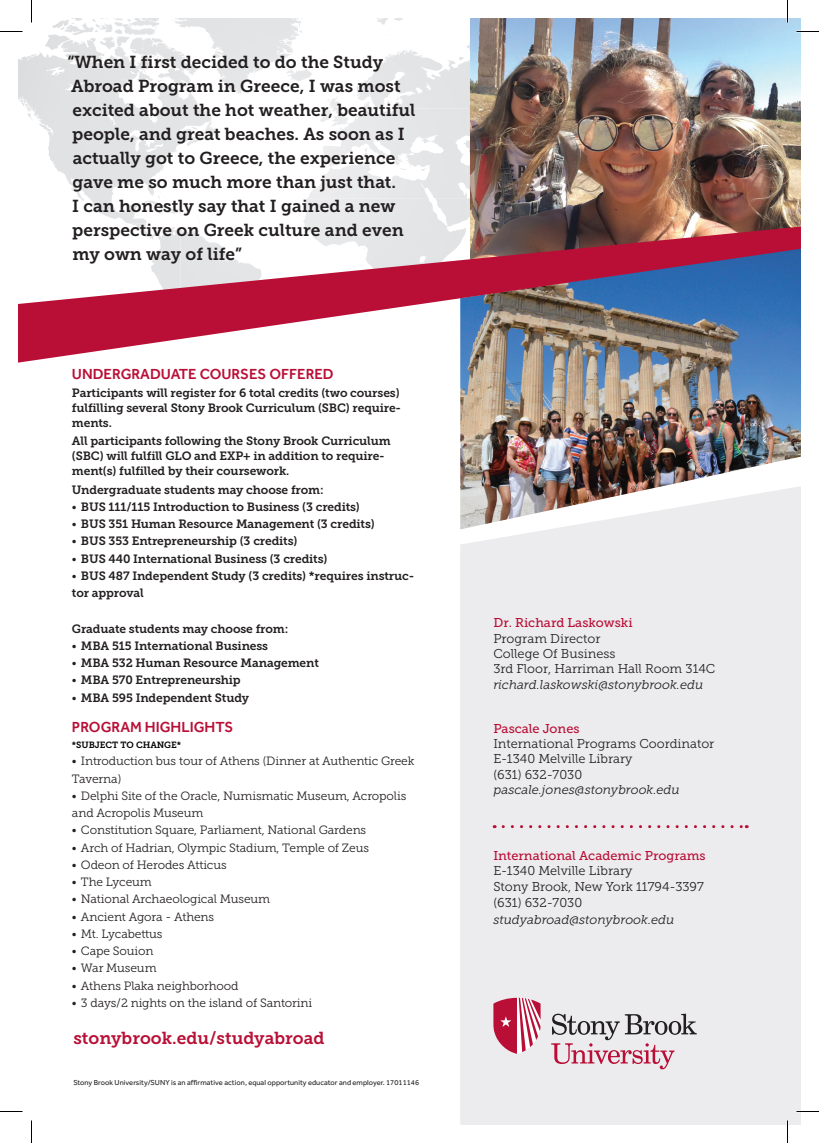
<style>
.page{position:relative;width:819px;height:1143px;background:#fff}
.page>*{position:absolute;margin:0;border:0;box-sizing:border-box;transform-origin:0 0}
.t1{font:17.25px/24px "Museo Slab 700";color:#231f20}
.t2{font:17.25px "Museo Slab 700";color:#b90f36}
.t3{font:500 15px "Effra";color:#b90f36}
.t4{font:12.75px/15.3px "Museo Slab 300";color:#231f20}
.t5{font:italic 12.75px "Museo Slab 300";color:#231f20}
.t6{font:12.75px "Museo Slab 500";color:#b90f36}
.t7{font:12px/15px "Museo Slab 700";letter-spacing:-.01em;color:#231f20}
.t8{font:12px/17.2px "Museo Slab 300";letter-spacing:-.01em;color:#231f20}
.t9{font:9px "Museo Slab 700";letter-spacing:-.01em;color:#000}
.t10{font:7.5px "Effra";letter-spacing:.005em;color:#231f20}
.s1{font-family:"Museo Slab 300"}
</style>
<div class="page">
<img style="left:460px;top:363px;width:341px;height:123px">
<div style="left:460px;top:486px;width:341px;height:639px;background:#ececee"></div>
<svg style="left:53px;top:162px;width:417px;height:65px"></svg>
<svg style="left:130px;top:224px;width:20px;height:3px"></svg>
<svg style="left:81px;top:195px;width:389px;height:4px"></svg>
<img style="left:470px;top:162px;width:331px;height:65px">
<svg style="left:503px;top:825px;width:244px;height:3px"></svg>
<svg style="left:493px;top:998px;width:48px;height:56px"></svg>
<svg style="left:551px;top:1014px;width:146px;height:55px"></svg>
<svg style="left:18px;top:227px;width:783px;height:136px"></svg>
<svg style="left:0;top:1111px;width:22px;height:1px"></svg>
<svg style="left:796px;top:1111px;width:23px;height:1px"></svg>
<svg style="left:31px;top:1120px;width:1px;height:23px"></svg>
<img style="left:0;top:0;width:819px;height:162px">
<svg style="left:787px;top:1120px;width:1px;height:23px"></svg>
<p class="t1" style="left:67px;top:50px;width:350px">“When I first decided to do the Study Abroad Program in Greece, I was most excited about the hot weather, beautiful people, and great beaches. As soon as I actually got to Greece, the experience gave me so much more than just that.<br>I can honestly say that I gained a new perspective on Greek culture and even my own way of life”</p>
<p class="t3" style="left:72px;top:365px;width:263px">UNDERGRADUATE COURSES OFFERED</p>
<p class="t7" style="left:72px;top:386px;width:331px">Participants will register for 6 total credits (two courses) fulfilling several Stony Brook Curriculum (SBC) require&shy;ments.</p>
<p class="t7" style="left:72px;top:434px;width:320px">All participants following the Stony Brook Curriculum (SBC) will fulfill GLO and EXP+ in addition to require&shy;ment(s) fulfilled by their coursework.</p>
<p class="t7" style="left:72px;top:482px;width:253px">Undergraduate students may choose from:</p>
<p class="t7" style="left:72px;top:499px;width:289px"><span class="s1">•</span> BUS 111/115 Introduction to Business (3 credits)</p>
<p class="t7" style="left:72px;top:517px;width:304px"><span class="s1">•</span> BUS 351 Human Resource Management (3 credits)</p>
<p class="t7" style="left:72px;top:534px;width:227px"><span class="s1">•</span> BUS 353 Entrepreneurship (3 credits)</p>
<p class="t7" style="left:72px;top:551px;width:257px"><span class="s1">•</span> BUS 440 International Business (3 credits)</p>
<p class="t7" style="left:72px;top:567px;width:344px;line-height:17.2px"><span class="s1">•</span> BUS 487 Independent Study (3 credits) *requires instruc&shy;tor approval</p>
<p class="t7" style="left:72px;top:621px;width:218px">Graduate students may choose from:</p>
<p class="t7" style="left:72px;top:638px;width:198px"><span class="s1">•</span> MBA 515 International Business</p>
<p class="t7" style="left:72px;top:656px;width:248px"><span class="s1">•</span> MBA 532 Human Resource Management</p>
<p class="t7" style="left:72px;top:673px;width:170px"><span class="s1">•</span> MBA 570 Entrepreneurship</p>
<p class="t7" style="left:72px;top:690px;width:179px"><span class="s1">•</span> MBA 595 Independent Study</p>
<p class="t3" style="left:72px;top:718px;width:163px">PROGRAM HIGHLIGHTS</p>
<p class="t9" style="left:72px;top:740px;width:111px">*SUBJECT TO CHANGE*</p>
<p class="t8" style="left:72px;top:753px;width:344px">• Introduction bus tour of Athens (Dinner at Authentic Greek<br>Taverna)</p>
<p class="t8" style="left:72px;top:787px;width:336px">• Delphi Site of the Oracle, Numismatic Museum, Acropolis and Acropolis Museum</p>
<p class="t8" style="left:72px;top:822px;width:296px">• Constitution Square, Parliament, National Gardens</p>
<p class="t8" style="left:72px;top:839px;width:299px">• Arch of Hadrian, Olympic Stadium, Temple of Zeus</p>
<p class="t8" style="left:72px;top:856px;width:156px">• Odeon of Herodes Atticus</p>
<p class="t8" style="left:72px;top:874px;width:81px">• The Lyceum</p>
<p class="t8" style="left:72px;top:891px;width:200px">• National Archaeological Museum</p>
<p class="t8" style="left:72px;top:908px;width:144px">• Ancient Agora - Athens</p>
<p class="t8" style="left:72px;top:925px;width:92px">• Mt. Lycabettus</p>
<p class="t8" style="left:72px;top:942px;width:83px">• Cape Souion</p>
<p class="t8" style="left:72px;top:960px;width:86px">• War Museum</p>
<p class="t8" style="left:72px;top:977px;width:168px">• Athens Plaka neighborhood</p>
<p class="t8" style="left:72px;top:994px;width:242px">• 3 days/2 nights on the island of Santorini</p>
<h1 class="t2" style="left:73px;top:1029px;width:253px">stonybrook.edu/studyabroad</h1>
<p class="t10" style="left:73px;top:1078px;width:347px">Stony Brook University/SUNY is an affirmative action, equal opportunity educator and employer. 17011146</p>
<p class="t6" style="left:493px;top:616px;width:141px">Dr. Richard Laskowski</p>
<p class="t4" style="left:493px;top:631px;width:223px">Program Director<br>College Of Business<br>3rd Floor, Harriman Hall Room 314C</p>
<p class="t5" style="left:493px;top:677px;width:211px">richard.laskowski@stonybrook.edu</p>
<p class="t6" style="left:493px;top:721px;width:88px">Pascale Jones</p>
<p class="t4" style="left:493px;top:736px;width:222px">International Programs Coordinator<br>E-1340 Melville Library<br>(631) 632-7030</p>
<p class="t5" style="left:493px;top:783px;width:188px">pascale.jones@stonybrook.edu</p>
<p class="t6" style="left:493px;top:849px;width:214px">International Academic Programs</p>
<p class="t4" style="left:493px;top:863px;width:212px">E-1340 Melville Library<br>Stony Brook, New York 11794-3397</p>
<p class="t4" style="left:493px;top:895px;width:90px">(631) 632-7030</p>
<p class="t5" style="left:493px;top:912px;width:183px">studyabroad@stonybrook.edu</p>
</div>
